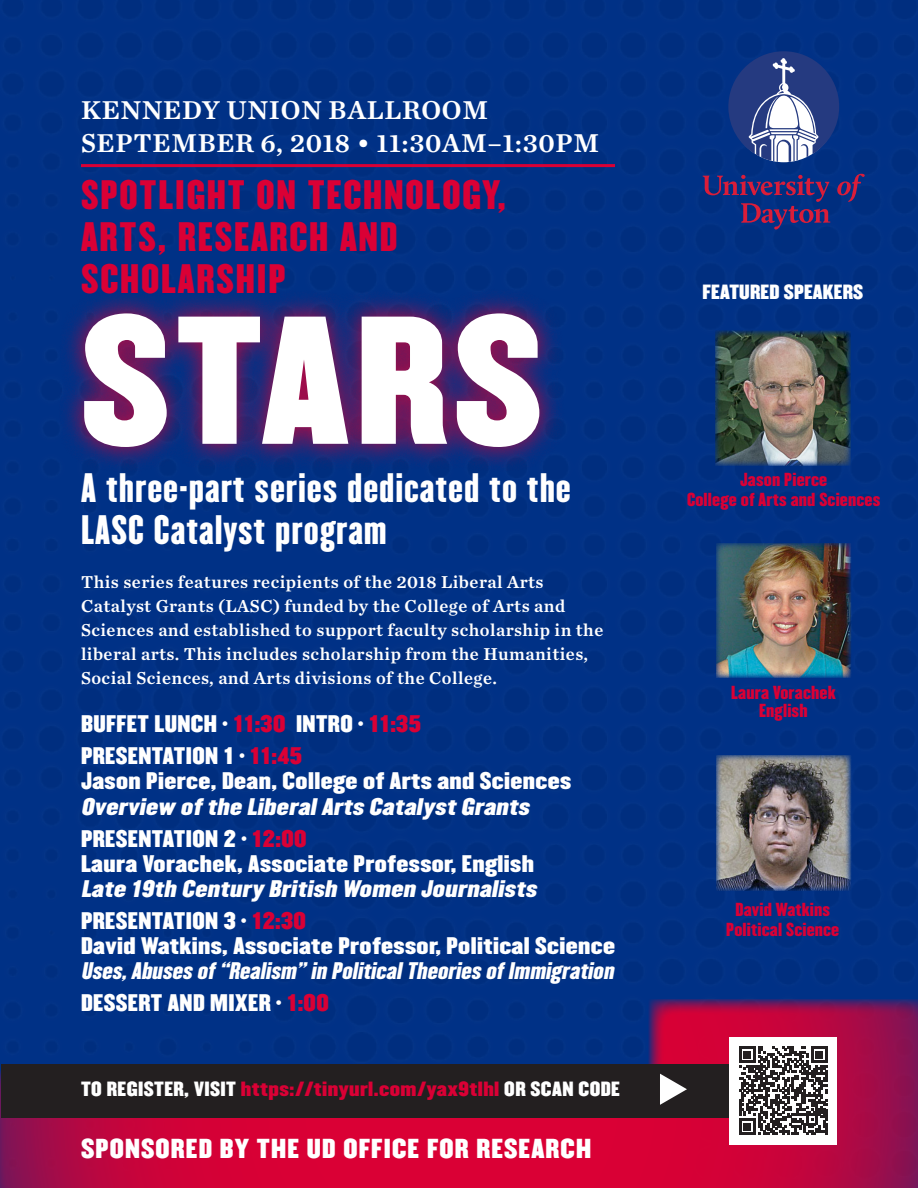
<style>
.page{position:relative;width:918px;height:1188px;background:#fff}
.page>*{position:absolute;margin:0;border:0;box-sizing:border-box;transform-origin:0 0}
.t1{font:159px "Champion Middleweight";letter-spacing:.045em;color:#fff}
.t2{font:36px/42px "Champion Liteweight";letter-spacing:.025em;color:#fff}
.t3{font:36px/42px "Champion Welterweight";letter-spacing:.05em;color:#da0035}
.t4{font:27px "Chronicle Text G2 Semi";letter-spacing:.025em;color:#fff}
.t5{font:24px "Champion Middleweight";letter-spacing:.05em;color:#fff}
.t6{font:21px/25.2px "Champion Middleweight";letter-spacing:.02em;color:#fff}
.t7{font:italic 21px "Champion Welterweight";color:#fff}
.t8{font:italic 21px "Champion Middleweight";color:#fff}
.t9{font:18px/24px "Chronicle Text G2 Semi";letter-spacing:.025em;color:#fff}
.t10{font:18px "Champion Middleweight";letter-spacing:.025em;color:#da0035}
.t11{font:18px "Champion Middleweight";letter-spacing:.01em;color:#fff}
.t12{font:16.5px/19.8px "Champion Welterweight";letter-spacing:.01em;color:#da0035;text-align:center}
.s1{color:#da0035}
.s2{font-style:italic}
.s3{color:#fff}
</style>
<div class="page">
<div style="left:0;top:0;width:917px;height:1069px;background:#003186"></div>
<svg style="left:648px;top:999px;width:270px;height:189px;background:#ae0944"></svg>
<svg style="left:0;top:1069px;width:655px;height:119px;background:#cd0239"></svg>
<hr style="left:81px;top:164px;width:534px;height:3px;background:#da0035">
<div style="left:58px;top:288px;width:507px;height:184px;background:#da0035;opacity:.75"></div>
<div style="left:2px;top:1064px;width:835px;height:54px;background:#231f20"></div>
<svg style="left:660px;top:1074px;width:27px;height:31px"></svg>
<div style="left:729px;top:1037px;width:108px;height:108px;background:#fff"></div>
<svg style="left:739px;top:1046px;width:89px;height:89px"></svg>
<img style="left:715px;top:331px;width:135px;height:135px">
<img style="left:716px;top:543px;width:135px;height:135px">
<img style="left:716px;top:755px;width:135px;height:135px">
<svg style="left:728px;top:51px;width:111px;height:111px"></svg>
<svg style="left:837px;top:174px;width:28px;height:28px"></svg>
<svg style="left:703px;top:175px;width:127px;height:55px;background:#2f2c73"></svg>
<p class="t4" style="left:81px;top:89px;width:409px">KENNEDY UNION BALLROOM</p>
<p class="t4" style="left:81px;top:122px;width:519px">SEPTEMBER 6, 2018 • 11:30AM–1:30PM</p>
<p class="t3" style="left:81px;top:172px;width:427px">SPOTLIGHT ON TECHNOLOGY,<br>ARTS, RESEARCH AND<br>SCHOLARSHIP</p>
<p class="t1" style="left:81px;top:250px;width:462px">STARS</p>
<p class="t2" style="left:81px;top:464px;width:491px">A three-part series dedicated to the<br>LASC Catalyst program</p>
<p class="t9" style="left:81px;top:569px;width:524px">This series features recipients of the 2018 Liberal Arts Catalyst Grants (LASC) funded by the College of Arts and Sciences and established to support faculty scholarship in the liberal arts. This includes scholarship from the Humanities, Social Sciences, and Arts divisions of the College.</p>
<p class="t6" style="left:81px;top:711px;width:342px">BUFFET LUNCH • <span class="s1">11:30</span> INTRO • <span class="s1">11:35</span></p>
<p class="t6" style="left:81px;top:743px;width:223px">PRESENTATION 1 • <span class="s1">11:45</span></p>
<p class="t6" style="left:81px;top:768px;width:492px">Jason Pierce, Dean, College of Arts and Sciences<br><span class="s2">Overview ofthe LiberalArts CatalystGrants</span></p>
<p class="t6" style="left:81px;top:825px;width:227px">PRESENTATION 2 • <span class="s1">12:00</span></p>
<p class="t6" style="left:81px;top:850px;width:454px">Laura Vorachek, Associate Professor, English</p>
<p class="t8" style="left:81px;top:871px;width:463px">Late 19th Century British Women Journalists</p>
<p class="t6" style="left:81px;top:907px;width:227px">PRESENTATION 3 • <span class="s1">12:30</span></p>
<p class="t6" style="left:81px;top:933px;width:536px">David Watkins, Associate Professor, Political Science</p>
<p class="t7" style="left:81px;top:954px;width:540px">Uses,Abusesof“Realism”in PoliticalTheoriesofImmigration</p>
<p class="t6" style="left:81px;top:990px;width:249px">DESSERT AND MIXER • <span class="s1">1:00</span></p>
<p class="t10" style="left:81px;top:1074px;width:541px"><span class="s3">TO REGISTER, VISIT</span> https://tinyurl.com/yax9tlhl <span class="s3">OR SCAN CODE</span></p>
<p class="t5" style="left:81px;top:1129px;width:512px">SPONSORED BY THE UD OFFICE FOR RESEARCH</p>
<p class="t11" style="left:702px;top:277px;width:162px">FEATURED SPEAKERS</p>
<p class="t12" style="left:687px;top:469px;width:195px">Jason Pierce<br>College of Arts and Sciences</p>
<p class="t12" style="left:731px;top:682px;width:106px;line-height:18px">Laura Vorachek<br>English</p>
<p class="t12" style="left:726px;top:899px;width:114px">David Watkins<br>Political Science</p>
</div>
